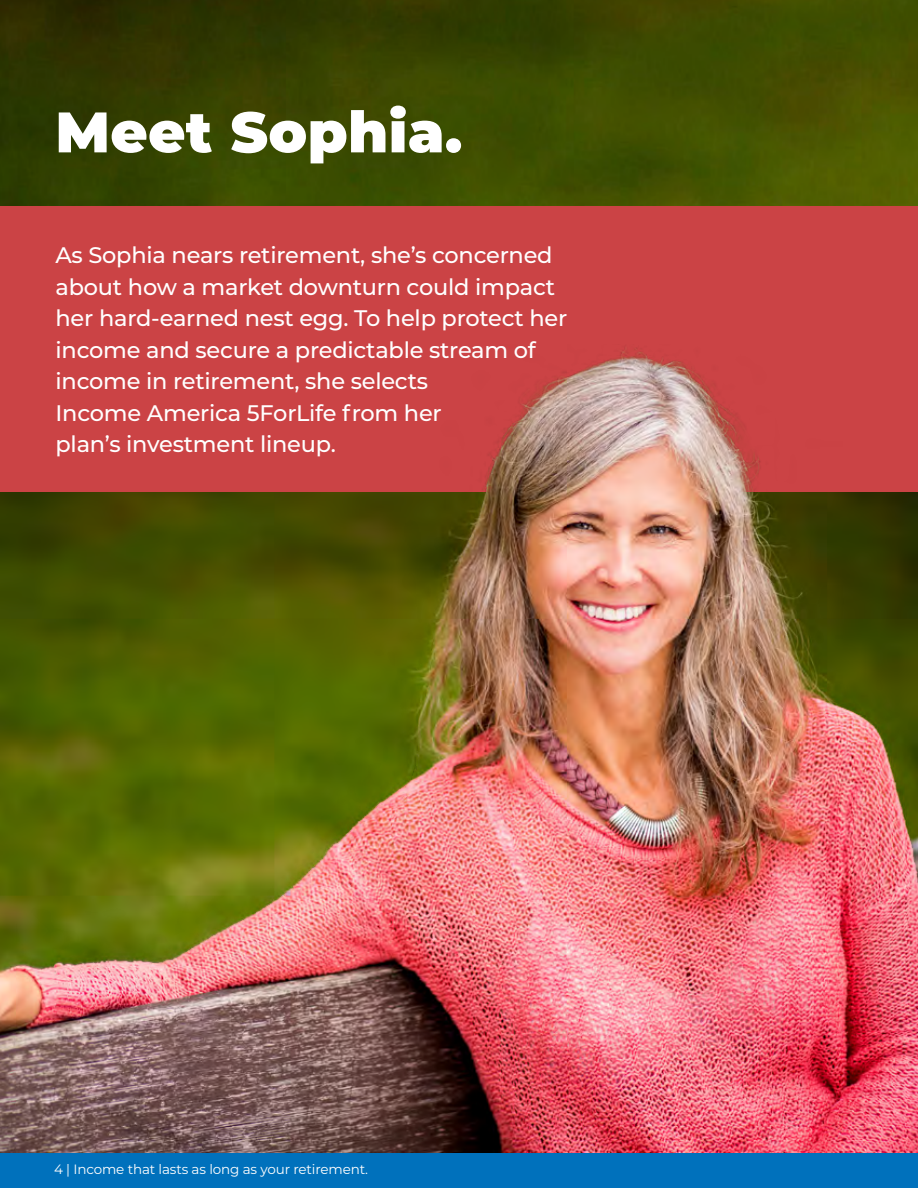
<style>
.page{position:relative;width:918px;height:1188px;background:#fff}
.page>*{position:absolute;margin:0;border:0;box-sizing:border-box;transform-origin:0 0}
.t1{font:900 57px "Montserrat";letter-spacing:.01em;color:#fff}
.t2{font:500 22.5px/31.5px "Montserrat";letter-spacing:-.01em;color:#fff}
.t3{font:13.5px "Montserrat";letter-spacing:-.01em;color:#fff}
</style>
<div class="page">
<div style="left:0;top:1151px;width:918px;height:37px;background:#0071bc"></div>
<img style="left:0;top:0;width:918px;height:206px">
<div style="left:0;top:206px;width:918px;height:286px;background:#cb4345"></div>
<img style="left:16px;top:347px;width:902px;height:805px">
<p class="t1" style="left:56px;top:89px;width:408px">Meet Sophia.</p>
<p class="t2" style="left:56px;top:239px;width:513px">As Sophia nears retirement, she’s concerned about how a market downturn could impact her hard-earned nest egg. To help protect her income and secure a predictable stream of income in retirement, she selects<br>Income America 5ForLife from her<br>plan’s investment lineup.</p>
<p class="t3" style="left:54px;top:1160px;width:316px">4 | Income that lasts as long as your retirement.</p>
</div>
